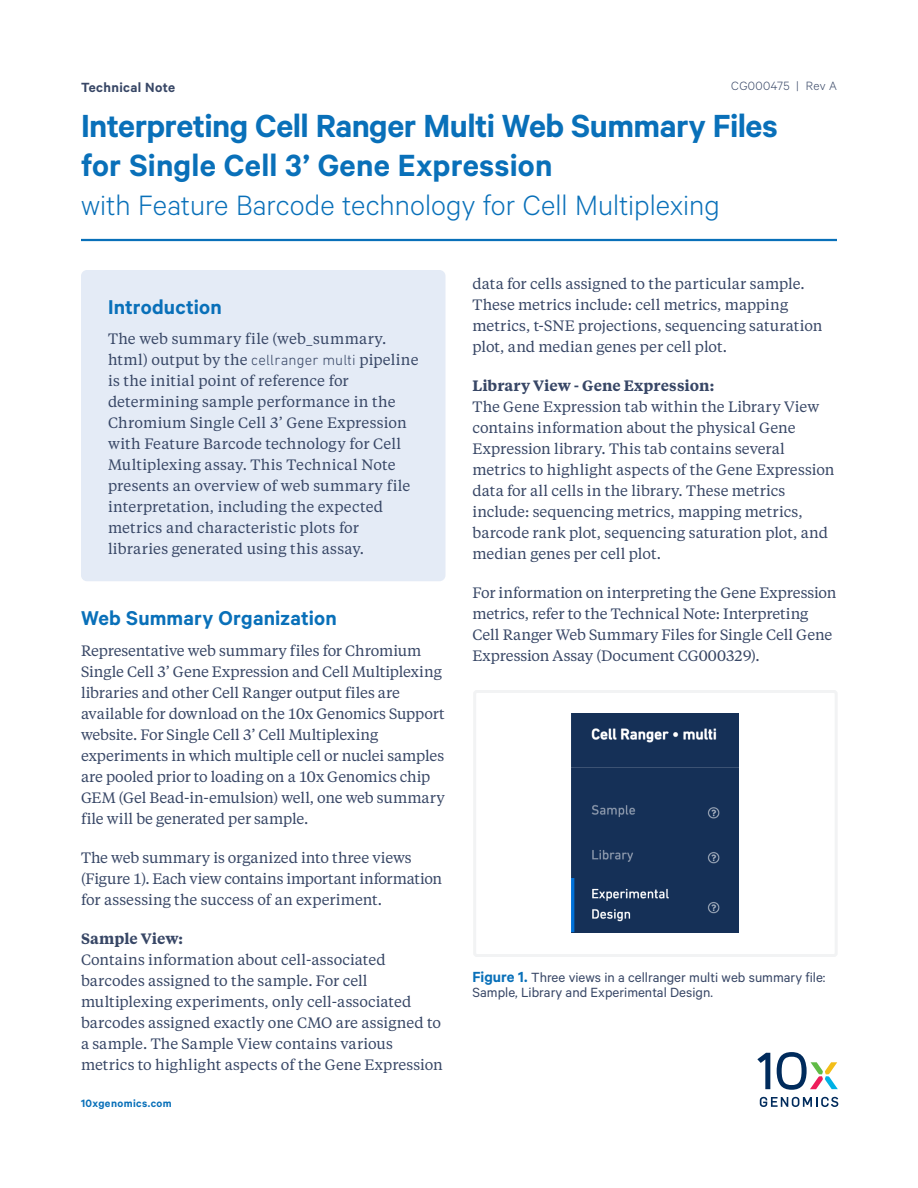
<style>
.page{position:relative;width:918px;height:1188px;background:#fff}
.page>*{position:absolute;margin:0;border:0;box-sizing:border-box;transform-origin:0 0}
.Headline_Title{font:600 36px "Calibre";letter-spacing:-.015em;color:#0970b9}
.Headline_Title-2{font:600 34.5px "Calibre";letter-spacing:.005em;color:#0970b9}
.Headline_Title-3{font:300 31.5px "Calibre";color:#0970b9}
.Section_Header{font:600 22.5px "Calibre";letter-spacing:.005em;color:#0970b9}
.Body_Copy{font:15px/21px "Tiempos Text";color:#384766}
.Figure_Legend_Body{font:15px/15px "Calibre";color:#384766}
.t1{font:600 15px "Calibre";letter-spacing:.025em;color:#384766}
.t2{font:300 13.5px "Calibre";letter-spacing:.025em;color:#384766}
.t3{font:600 12px "Calibre";letter-spacing:.035em;color:#0970b9}
.s1{font-family:"DIN Next LT Pro";font-weight:300}
.s2{font-weight:600}
.s3{font-weight:600;font-size:16.5px;color:#0970b9}
</style>
<div class="page">
<svg style="left:757px;top:1053px;width:13px;height:36px"></svg>
<svg style="left:777px;top:1052px;width:61px;height:38px"></svg>
<svg style="left:760px;top:1097px;width:78px;height:10px"></svg>
<hr style="left:81px;top:239px;width:756px;height:2px;background:#0970b9">
<div style="left:81px;top:270px;width:365px;height:311px;background:#e4ebf6;border-radius:6px"></div>
<div style="left:473px;top:690px;width:365px;height:267px;border:3px solid #f2f3f4;border-radius:2px"></div>
<img style="left:571px;top:714px;width:167px;height:218px">
<p class="t1" style="left:81px;top:79px;width:96px">Technical Note</p>
<p class="t2" style="left:731px;top:78px;width:107px">CG000475 | Rev A</p>
<p class="Headline_Title" style="left:81px;top:104px;width:698px">Interpreting Cell Ranger Multi Web Summary Files</p>
<p class="Headline_Title-2" style="left:81px;top:145px;width:473px">for Single Cell 3’ Gene Expression</p>
<p class="Headline_Title-3" style="left:81px;top:187px;width:640px">with Feature Barcode technology for Cell Multiplexing</p>
<p class="Section_Header" style="left:108px;top:293px;width:115px">Introduction</p>
<p class="Body_Copy" style="left:108px;top:328px;width:312px">The web summary file (web_summary. html) output by the <span class="s1">cellranger multi</span> pipeline is the initial point of reference for determining sample performance in the Chromium Single Cell 3’ Gene Expression with Feature Barcode technology for Cell Multiplexing assay. This Technical Note presents an overview of web summary file interpretation, including the expected metrics and characteristic plots for libraries generated using this assay.</p>
<p class="Section_Header" style="left:81px;top:605px;width:257px">Web Summary Organization</p>
<p class="Body_Copy" style="left:81px;top:639px;width:365px">Representative web summary files for Chromium Single Cell 3’ Gene Expression and Cell Multiplexing libraries and other Cell Ranger output files are available for download on the 10x Genomics Support website. For Single Cell 3’ Cell Multiplexing experiments in which multiple cell or nuclei samples are pooled prior to loading on a 10x Genomics chip GEM (Gel Bead-in-emulsion) well, one web summary file will be generated per sample.</p>
<p class="Body_Copy" style="left:81px;top:846px;width:363px">The web summary is organized into three views (Figure 1). Each view contains important information for assessing the success of an experiment.</p>
<p class="Body_Copy" style="left:81px;top:927px;width:363px"><span class="s2">Sample View:<br></span>Contains information about cell-associated barcodes assigned to the sample. For cell multiplexing experiments, only cell-associated barcodes assigned exactly one CMO are assigned to a sample. The Sample View contains various metrics to highlight aspects of the Gene Expression</p>
<p class="t3" style="left:81px;top:1096px;width:92px">10xgenomics.com</p>
<p class="Body_Copy" style="left:472px;top:272px;width:351px">data for cells assigned to the particular sample.<br>These metrics include: cell metrics, mapping metrics, t-SNE projections, sequencing saturation plot, and median genes per cell plot.</p>
<p class="Body_Copy" style="left:472px;top:374px;width:363px"><span class="s2">Library View - Gene Expression:<br></span>The Gene Expression tab within the Library View contains information about the physical Gene Expression library. This tab contains several metrics to highlight aspects of the Gene Expression data for all cells in the library. These metrics include: sequencing metrics, mapping metrics, barcode rank plot, sequencing saturation plot, and median genes per cell plot.</p>
<p class="Body_Copy" style="left:472px;top:581px;width:366px">For information on interpreting the Gene Expression metrics, refer to the Technical Note: Interpreting Cell Ranger Web Summary Files for Single Cell Gene Expression Assay (Document CG000329).</p>
<p class="Figure_Legend_Body" style="left:472px;top:970px;width:355px"><span class="s3">Figure 1.</span> Three views in a cellranger multi web summary file:<br>Sample, Library and Experimental Design.</p>
</div>
